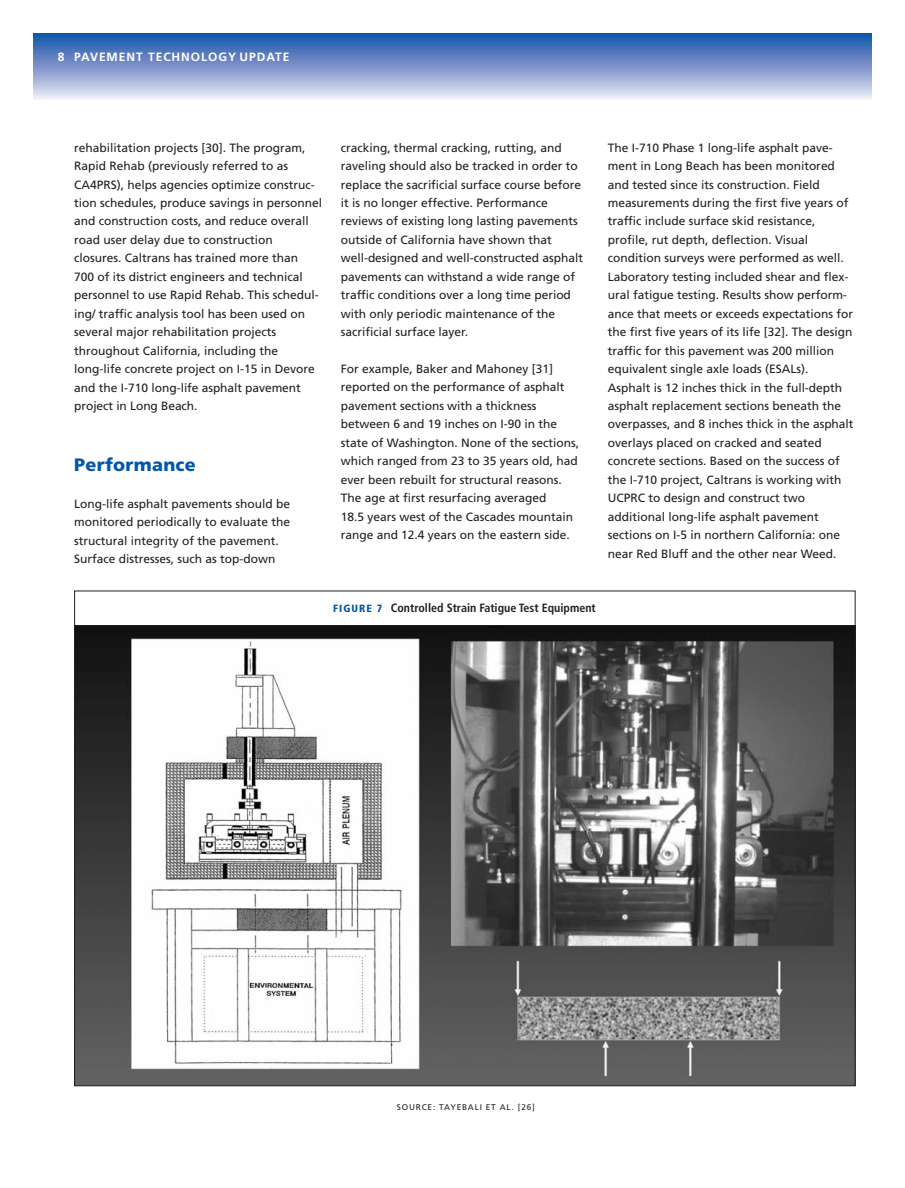
<style>
.page{position:relative;width:905px;height:1188px;background:#fff}
.page>*{position:absolute;margin:0;border:0;box-sizing:border-box;transform-origin:0 0}
.t1{font:900 18px "Frutiger";letter-spacing:.015em;color:#0157a8}
.t2{font:12px/18.5px "Frutiger";color:#231f20}
.t3{font:700 condensed 12px "Frutiger";color:#231f20}
.t4{font:700 12px "Frutiger";letter-spacing:.08em;color:#fff}
.t5{font:8.25px "Frutiger";letter-spacing:.1em;color:#231f20}
.s1{font-weight:900;font-size:10.5px;color:#0157a8}
</style>
<div class="page">
<div style="left:34px;top:34px;width:837px;height:66px;background:linear-gradient(to bottom,#124ea6,#ebe5f4)"></div>
<img style="left:76px;top:626px;width:777px;height:458px">
<hr style="left:75px;top:625px;width:780px;height:1px;background:#231f20">
<p class="t4" style="left:58px;top:52px;width:8px">8</p>
<p class="t4" style="left:74px;top:52px;width:216px">PAVEMENT TECHNOLOGY UPDATE</p>
<p class="t2" style="left:74px;top:139px;width:249px">rehabilitation projects [30]. The program, Rapid Rehab (previously referred to as CA4PRS), helps agencies optimize construc&shy;tion schedules, produce savings in personnel and construction costs, and reduce overall road user delay due to construction closures. Caltrans has trained more than<br>700 of its district engineers and technical personnel to use Rapid Rehab. This schedul&shy;ing/ traffic analysis tool has been used on several major rehabilitation projects throughout California, including the long-life concrete project on I-15 in Devore and the I-710 long-life asphalt pavement project in Long Beach.</p>
<h1 class="t1" style="left:74px;top:457px;width:123px">Performance</h1>
<p class="t2" style="left:74px;top:495px;width:217px">Long-life asphalt pavements should be monitored periodically to evaluate the structural integrity of the pavement.<br>Surface distresses, such as top-down</p>
<p class="t2" style="left:341px;top:139px;width:244px">cracking, thermal cracking, rutting, and raveling should also be tracked in order to replace the sacrificial surface course before it is no longer effective. Performance reviews of existing long lasting pavements outside of California have shown that well-designed and well-constructed asphalt pavements can withstand a wide range of traffic conditions over a long time period with only periodic maintenance of the sacrificial surface layer.</p>
<p class="t2" style="left:341px;top:361px;width:240px">For example, Baker and Mahoney [31] reported on the performance of asphalt pavement sections with a thickness between 6 and 19 inches on I-90 in the state of Washington. None of the sections, which ranged from 23 to 35 years old, had ever been rebuilt for structural reasons.<br>The age at first resurfacing averaged<br>18.5 years west of the Cascades mountain range and 12.4 years on the eastern side.</p>
<p class="t2" style="left:608px;top:139px;width:247px">The I-710 Phase 1 long-life asphalt pave&shy;ment in Long Beach has been monitored and tested since its construction. Field measurements during the first five years of traffic include surface skid resistance, profile, rut depth, deflection. Visual condition surveys were performed as well.<br>Laboratory testing included shear and flex&shy;ural fatigue testing. Results show perform&shy;ance that meets or exceeds expectations for the first five years of its life [32]. The design traffic for this pavement was 200 million equivalent single axle loads (ESALs).<br>Asphalt is 12 inches thick in the full-depth asphalt replacement sections beneath the overpasses, and 8 inches thick in the asphalt overlays placed on cracked and seated concrete sections. Based on the success of the I-710 project, Caltrans is working with UCPRC to design and construct two additional long-life asphalt pavement sections on I-5 in northern California: one near Red Bluff and the other near Weed.</p>
<p class="t3" style="left:333px;top:603px;width:264px"><span class="s1">FIGURE 7</span> Controlled Strain Fatigue Test Equipment</p>
<p class="t5" style="left:397px;top:1103px;width:139px">SOURCE: TAYEBALI ET AL. [26]</p>
</div>
